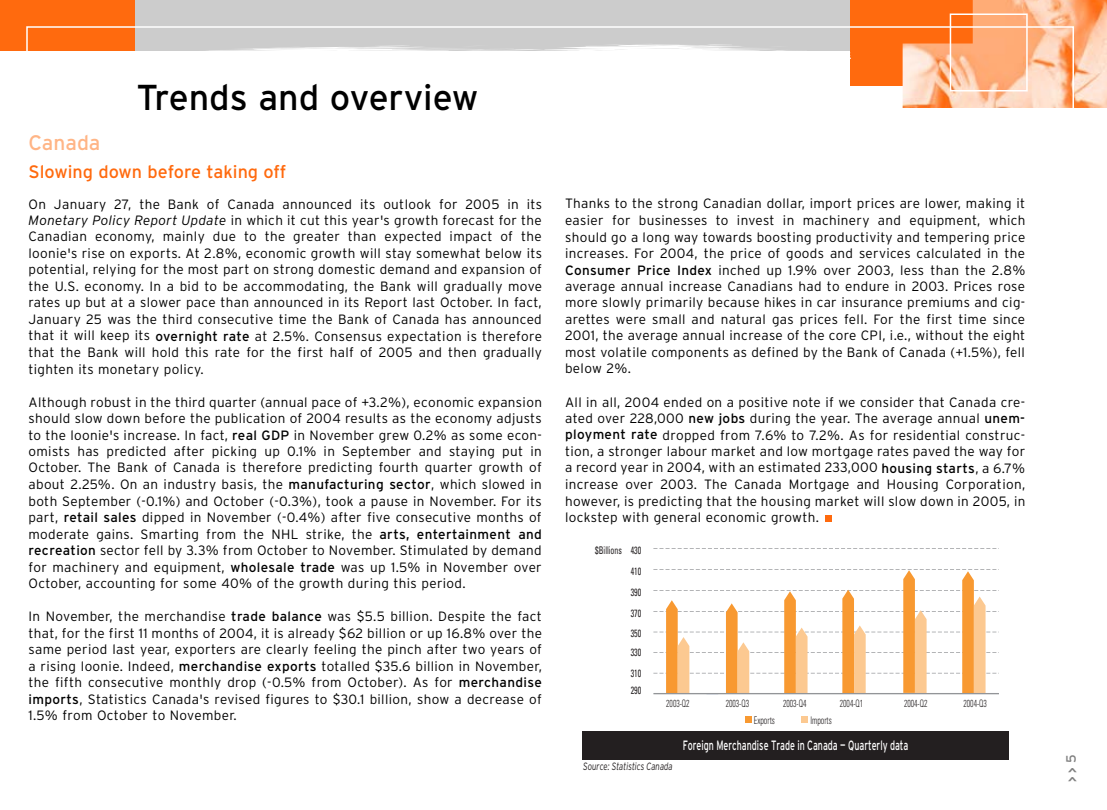
<style>
.page{position:relative;width:1107px;height:810px;background:#fff}
.page>*{position:absolute;margin:0;border:0;box-sizing:border-box;transform-origin:0 0}
.t1{font:36px "Interstate";color:#000}
.t2{font:21px "Interstate";color:#ffb586}
.t3{font:18px "Interstate";color:#ff6a0e}
.t4{font:300 13.5px/16.5px "Interstate";letter-spacing:.025em;color:#000;text-align:justify}
.t5{font:13.5px "Interstate";color:#fff;scale:.66 1}
.t6{font:700 condensed 13.5px "Interstate";color:#808080}
.t7{font:condensed 10.5px "Univers";color:#231f20;scale:.75 1}
.t8{font:italic 300 10.5px "Interstate";color:#231f20;scale:.75 1}
.t9{font:300 condensed 10.5px "Univers";color:#231f20;scale:.75 1}
.t10{font:300 condensed 10.2px "Univers";color:#231f20;scale:.75 1}
.s1{font-style:italic}
.s2{font-weight:400}
.s3{font-weight:400;font-stretch:normal}
</style>
<div class="page">
<div style="left:135px;top:0;width:715px;height:51px;background:#ccc"></div>
<svg style="left:825px;top:516px;width:6px;height:6px"></svg>
<div style="left:0;top:0;width:135px;height:51px;background:#ff6a0e"></div>
<div style="left:850px;top:0;width:157px;height:86px;background:#ff6a0e"></div>
<img style="left:949px;top:0;width:158px;height:108px">
<div style="left:950px;top:14px;width:78px;height:78px;border:2px solid #fff"></div>
<svg style="left:26px;top:26px;width:1049px;height:82px"></svg>
<svg style="left:135px;top:44px;width:715px;height:15px"></svg>
<div style="left:582px;top:731px;width:426px;height:29px;background:#231f20"></div>
<svg style="left:653px;top:548px;width:346px;height:1px"></svg>
<div style="left:745px;top:716px;width:7px;height:7px;background:#f89931"></div>
<div style="left:801px;top:716px;width:7px;height:7px;background:#fcc991"></div>
<svg style="left:653px;top:569px;width:346px;height:124px"></svg>
<hr style="left:653px;top:693px;width:346px;height:2px;background:#939598">
<h1 class="t1" style="left:136px;top:76px;width:344px">Trends and overview</h1>
<h2 class="t2" style="left:28px;top:130px;width:74px">Canada</h2>
<h3 class="t3" style="left:28px;top:161px;width:259px">Slowing down before taking off</h3>
<p class="t4" style="left:28px;top:196px;width:515px">On January 27, the Bank of Canada announced its outlook for 2005 in its <span class="s1">Monetary Policy Report Update</span> in which it cut this year's growth forecast for the Canadian economy, mainly due to the greater than expected impact of the loonie's rise on exports. At 2.8%, economic growth will stay somewhat below its potential, relying for the most part on strong domestic demand and expansion of the U.S. economy. In a bid to be accommodating, the Bank will gradually move rates up but at a slower pace than announced in its Report last October. In fact, January 25 was the third consecutive time the Bank of Canada has announced that it will keep its <span class="s2">overnight rate</span> at 2.5%. Consensus expectation is therefore that the Bank will hold this rate for the first half of 2005 and then gradually tighten its monetary policy.</p>
<p class="t4" style="left:28px;top:394px;width:515px">Although robust in the third quarter (annual pace of +3.2%), economic expansion should slow down before the publication of 2004 results as the economy adjusts to the loonie's increase. In fact, <span class="s2">real GDP</span> in November grew 0.2% as some econ&shy;omists has predicted after picking up 0.1% in September and staying put in October. The Bank of Canada is therefore predicting fourth quarter growth of about 2.25%. On an industry basis, the <span class="s2">manufacturing sector</span>, which slowed in both September (-0.1%) and October (-0.3%), took a pause in November. For its part, <span class="s2">retail sales</span> dipped in November (-0.4%) after five consecutive months of moderate gains. Smarting from the NHL strike, the <span class="s2">arts, entertainment and recreation</span> sector fell by 3.3% from October to November. Stimulated by demand for machinery and equipment, <span class="s2">wholesale trade</span> was up 1.5% in November over October, accounting for some 40% of the growth during this period.</p>
<p class="t4" style="left:28px;top:608px;width:515px">In November, the merchandise <span class="s2">trade balance</span> was $5.5 billion. Despite the fact that, for the first 11 months of 2004, it is already $62 billion or up 16.8% over the same period last year, exporters are clearly feeling the pinch after two years of a rising loonie. Indeed, <span class="s2">merchandise exports</span> totalled $35.6 billion in November, the fifth consecutive monthly drop (-0.5% from October). As for <span class="s2">merchandise imports</span>, Statistics Canada's revised figures to $30.1 billion, show a decrease of 1.5% from October to November.</p>
<p class="t4" style="left:565px;top:196px;width:462px">Thanks to the strong Canadian dollar, import prices are lower, making it easier for businesses to invest in machinery and equipment, which should go a long way towards boosting productivity and tempering price increases. For 2004, the price of goods and services calculated in the <span class="s2">Consumer Price Index</span> inched up 1.9% over 2003, less than the 2.8% average annual increase Canadians had to endure in 2003. Prices rose more slowly primarily because hikes in car insurance premiums and cig&shy;arettes were small and natural gas prices fell. For the first time since 2001, the average annual increase of the core CPI, i.e., without the eight most volatile components as defined by the Bank of Canada (+1.5%), fell below 2%.</p>
<p class="t4" style="left:565px;top:394px;width:462px">All in all, 2004 ended on a positive note if we consider that Canada cre&shy;ated over 228,000 <span class="s2">new jobs</span> during the year. The average annual <span class="s2">unem&shy;ployment rate</span> dropped from 7.6% to 7.2%. As for residential construc&shy;tion, a stronger labour market and low mortgage rates paved the way for a record year in 2004, with an estimated 233,000 <span class="s2">housing starts</span>, a 6.7% increase over 2003. The Canada Mortgage and Housing Corporation, however, is predicting that the housing market will slow down in 2005, in lockstep with general economic growth.</p>
<p class="t7" style="left:595px;top:546px;width:63px">$Billions 430</p>
<p class="t7" style="left:631px;top:567px;width:16px">410</p>
<p class="t7" style="left:631px;top:588px;width:16px">390</p>
<p class="t7" style="left:631px;top:609px;width:16px">370</p>
<p class="t7" style="left:631px;top:629px;width:16px">350</p>
<p class="t7" style="left:631px;top:649px;width:16px">330</p>
<p class="t7" style="left:631px;top:669px;width:16px">310</p>
<p class="t7" style="left:631px;top:687px;width:16px">290</p>
<p class="t10" style="left:666px;top:699px;width:33px">2003-Q2</p>
<p class="t10" style="left:726px;top:699px;width:33px">2003-Q3</p>
<p class="t10" style="left:783px;top:699px;width:33px">2003-Q4</p>
<p class="t10" style="left:840px;top:699px;width:33px">2004-Q1</p>
<p class="t10" style="left:904px;top:699px;width:33px">2004-Q2</p>
<p class="t10" style="left:964px;top:699px;width:33px">2004-Q3</p>
<p class="t9" style="left:754px;top:716px;width:29px">Exports</p>
<p class="t9" style="left:810px;top:716px;width:30px">Imports</p>
<p class="t5" style="left:683px;top:737px;width:344px">Foreign Merchandise Trade in Canada — Quarterly data</p>
<p class="t8" style="left:583px;top:761px;width:121px">Source: Statistics Canada</p>
<p class="t6" style="left:1065px;top:782px;width:29px;rotate:-90deg">&gt; &gt; <span class="s3">5</span></p>
</div>
